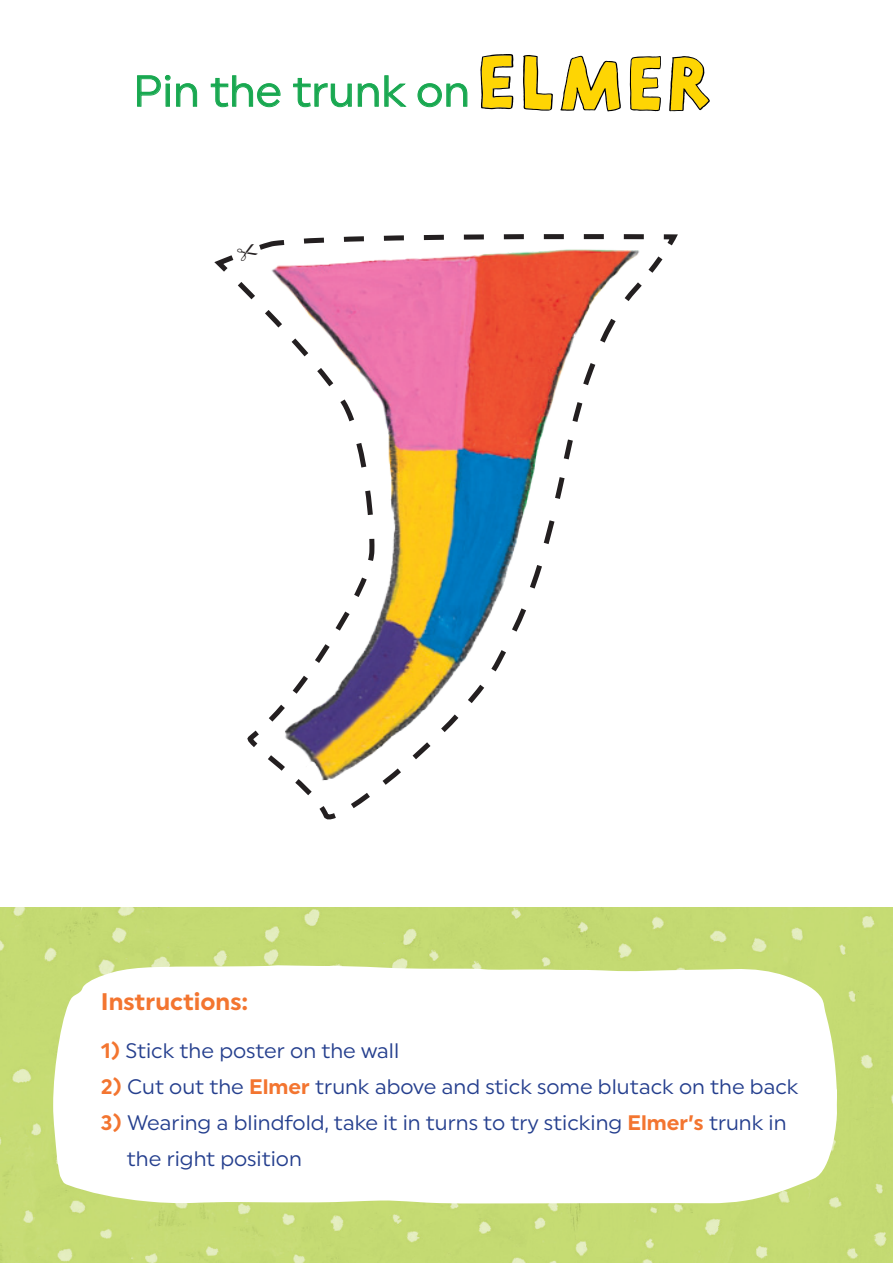
<style>
.page{position:relative;width:893px;height:1263px;background:#fff}
.page>*{position:absolute;margin:0;border:0;box-sizing:border-box;transform-origin:0 0}
.t1{font:43.5px "Uniform";color:#18a850}
.t2{font:700 24px "Uniform";color:#f37530}
.t3{font:21px/36px "Uniform";color:#253f8e}
.s1{font-weight:700;color:#f37530}
</style>
<div class="page">
<div style="left:0;top:908px;width:893px;height:355px;background:#c5db73"></div>
<svg style="left:214px;top:234px;width:465px;height:731px"></svg>
<svg style="left:53px;top:965px;width:784px;height:238px"></svg>
<svg style="left:137px;top:75px;width:61px;height:32px"></svg>
<svg style="left:210px;top:75px;width:71px;height:33px"></svg>
<svg style="left:293px;top:75px;width:114px;height:33px"></svg>
<svg style="left:417px;top:83px;width:51px;height:25px"></svg>
<svg style="left:560px;top:56px;width:61px;height:55px"></svg>
<svg style="left:480px;top:54px;width:33px;height:55px"></svg>
<svg style="left:630px;top:56px;width:31px;height:55px"></svg>
<svg style="left:523px;top:55px;width:30px;height:56px"></svg>
<svg style="left:669px;top:56px;width:41px;height:55px"></svg>
<svg style="left:232px;top:234px;width:440px;height:579px"></svg>
<h1 class="t1" style="left:133px;top:65px;width:338px">Pin the trunk on</h1>
<p class="t2" style="left:101px;top:987px;width:149px">Instructions:</p>
<p class="t3" style="left:101px;top:1032px;width:300px"><span class="s1">1)</span> Stick the poster on the wall</p>
<p class="t3" style="left:101px;top:1068px;width:699px"><span class="s1">2)</span> Cut out the <span class="s1">Elmer</span> trunk above and stick some blutack on the back</p>
<p class="t3" style="left:127px;top:1104px;width:661px;text-indent:-26px"><span class="s1">3)</span> Wearing a blindfold, take it in turns to try sticking <span class="s1">Elmer’s</span> trunk in the right position</p>
</div>
